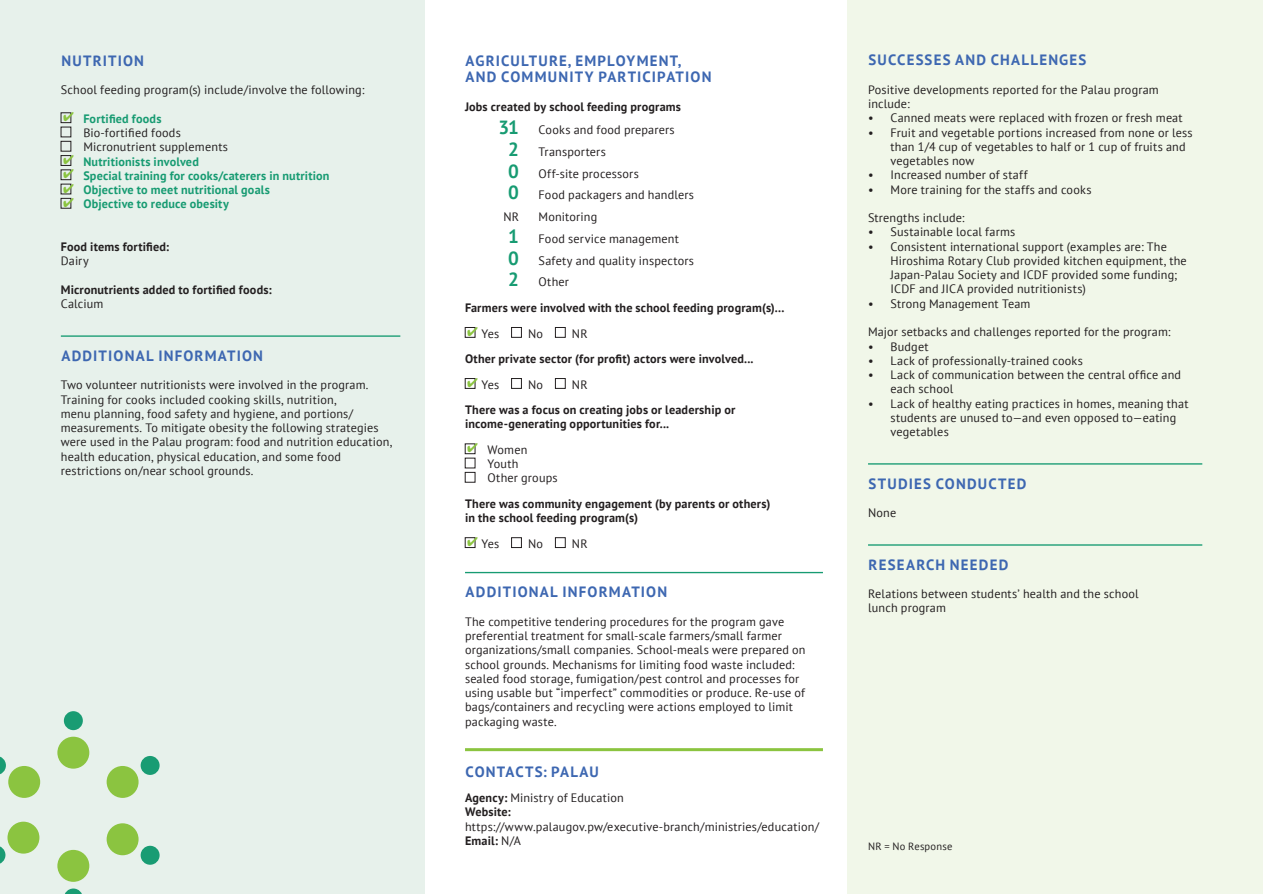
<style>
.page{position:relative;width:1263px;height:894px;background:#fff}
.page>*{position:absolute;margin:0;border:0;box-sizing:border-box;transform-origin:0 0}
.t1{font:700 14.85px/16.5px "PT Sans";letter-spacing:.08em;color:#3d67b1}
.t2{font:12.15px/14.2px "PT Sans";letter-spacing:.015em;color:#231f20}
.t3{font:700 12.15px/14.2px "PT Sans";letter-spacing:.015em;color:#231f20}
.t4{font:700 12.15px "PT Sans";letter-spacing:.015em;color:#179b72}
.t5{font:10.5px "PT Sans";letter-spacing:.02em;color:#231f20}
.s1{color:#8bc440}
.s2{font-weight:700;color:#179b72}
.s3{font-size:18.9px;color:#179b72}
.s4{font-weight:400}
.s5{font-weight:700;font-size:18.9px;color:#179b72}
.s6{font-weight:700}
</style>
<div class="page">
<div style="left:0;top:0;width:424px;height:893px;background:#e7f1eb"></div>
<div style="left:847px;top:0;width:416px;height:893px;background:#f1f7e9"></div>
<hr style="left:61px;top:335px;width:339px;height:1px;background:#179b72">
<div style="left:61px;top:113px;width:10px;height:10px;border:1px solid #231f20"></div>
<div style="left:61px;top:141px;width:10px;height:10px;border:1px solid #231f20"></div>
<div style="left:61px;top:155px;width:10px;height:10px;border:1px solid #231f20"></div>
<div style="left:61px;top:170px;width:10px;height:10px;border:1px solid #231f20"></div>
<div style="left:61px;top:198px;width:10px;height:10px;border:1px solid #231f20"></div>
<hr style="left:868px;top:463px;width:334px;height:1px;background:#179b72">
<hr style="left:868px;top:544px;width:334px;height:1px;background:#179b72">
<hr style="left:465px;top:571px;width:358px;height:2px;background:#179b72">
<hr style="left:465px;top:747px;width:358px;height:3px;background:#8bc440">
<div style="left:465px;top:327px;width:10px;height:10px;border:1px solid #231f20"></div>
<div style="left:511px;top:327px;width:10px;height:10px;border:1px solid #231f20"></div>
<div style="left:555px;top:327px;width:10px;height:10px;border:1px solid #231f20"></div>
<div style="left:465px;top:378px;width:10px;height:10px;border:1px solid #231f20"></div>
<div style="left:511px;top:378px;width:10px;height:10px;border:1px solid #231f20"></div>
<div style="left:555px;top:378px;width:10px;height:10px;border:1px solid #231f20"></div>
<div style="left:465px;top:472px;width:10px;height:10px;border:1px solid #231f20"></div>
<div style="left:465px;top:537px;width:10px;height:10px;border:1px solid #231f20"></div>
<div style="left:511px;top:537px;width:10px;height:10px;border:1px solid #231f20"></div>
<div style="left:555px;top:537px;width:10px;height:10px;border:1px solid #231f20"></div>
<div style="left:8px;top:765px;width:32px;height:32px;background:#8bc440;border-radius:50%"></div>
<div style="left:57px;top:736px;width:32px;height:32px;background:#8bc440;border-radius:50%"></div>
<div style="left:107px;top:765px;width:32px;height:32px;background:#8bc440;border-radius:50%"></div>
<div style="left:107px;top:823px;width:32px;height:31px;background:#8bc440;border-radius:50%"></div>
<div style="left:57px;top:849px;width:32px;height:32px;background:#8bc440;border-radius:50%"></div>
<div style="left:8px;top:821px;width:31px;height:32px;background:#8bc440;border-radius:50%"></div>
<div style="left:141px;top:755px;width:19px;height:19px;background:#199c73;border-radius:50%"></div>
<div style="left:141px;top:845px;width:19px;height:19px;background:#199c73;border-radius:50%"></div>
<svg style="left:65px;top:888px;width:17px;height:5px"></svg>
<svg style="left:0;top:846px;width:5px;height:18px"></svg>
<svg style="left:0;top:756px;width:6px;height:18px"></svg>
<div style="left:64px;top:711px;width:19px;height:18px;background:#199c73;border-radius:50%"></div>
<p class="t1" style="left:61px;top:52px;width:84px">NUTRITION</p>
<p class="t2" style="left:61px;top:83px;width:305px">School feeding program(s) include/involve the following:</p>
<p class="t2" style="left:83px;top:111px;width:146px;text-indent:-20px"><span class="s1">✔</span> <span class="s2">Fortified foods<br></span>Bio-fortified foods<br>Micronutrient supplements</p>
<p class="t4" style="left:63px;top:153px;width:137px"><span class="s1">✔</span> Nutritionists involved</p>
<p class="t4" style="left:63px;top:167px;width:268px"><span class="s1">✔</span> Special training for cooks/caterers in nutrition</p>
<p class="t4" style="left:63px;top:182px;width:208px"><span class="s1">✔</span> Objective to meet nutritional goals</p>
<p class="t4" style="left:63px;top:196px;width:167px"><span class="s1">✔</span> Objective to reduce obesity</p>
<p class="t3" style="left:61px;top:239px;width:110px">Food items fortified:</p>
<p class="t2" style="left:61px;top:254px;width:29px">Dairy</p>
<p class="t3" style="left:61px;top:282px;width:212px">Micronutrients added to fortified foods:</p>
<p class="t2" style="left:61px;top:296px;width:44px">Calcium</p>
<p class="t1" style="left:61px;top:347px;width:203px">ADDITIONAL INFORMATION</p>
<p class="t2" style="left:61px;top:377px;width:333px">Two volunteer nutritionists were involved in the program.<br>Training for cooks included cooking skills, nutrition,<br>menu planning, food safety and hygiene, and portions/ measurements. To mitigate obesity the following strategies were used in the Palau program: food and nutrition education, health education, physical education, and some food restrictions on/near school grounds.</p>
<p class="t1" style="left:465px;top:52px;width:247px">AGRICULTURE, EMPLOYMENT,<br>AND COMMUNITY PARTICIPATION</p>
<p class="t3" style="left:498px;top:95px;width:184px;line-height:23.2px;text-indent:-34px">Jobs created by school feeding programs<br><span class="s3">31</span> <span class="s4">Cooks and food preparers</span></p>
<p class="t2" style="left:508px;top:144px;width:99px"><span class="s5">2</span> Transporters</p>
<p class="t2" style="left:508px;top:166px;width:132px"><span class="s5">0</span> Off-site processors</p>
<p class="t2" style="left:508px;top:188px;width:187px"><span class="s5">0</span> Food packagers and handlers</p>
<p class="t2" style="left:503px;top:209px;width:17px">NR</p>
<p class="t2" style="left:508px;top:206px;width:187px;line-height:21.8px;text-indent:30px">Monitoring<br><span class="s5">1</span> Food service management<br><span class="s5">0</span> Safety and quality inspectors<br><span class="s5">2</span> Other</p>
<p class="t3" style="left:465px;top:300px;width:321px">Farmers were involved with the school feeding program(s)...</p>
<p class="t2" style="left:467px;top:326px;width:33px"><span class="s1">✔</span> Yes</p>
<p class="t2" style="left:528px;top:326px;width:16px">No</p>
<p class="t2" style="left:572px;top:326px;width:17px">NR</p>
<p class="t3" style="left:465px;top:351px;width:290px">Other private sector (for profit) actors were involved...</p>
<p class="t2" style="left:467px;top:377px;width:33px"><span class="s1">✔</span> Yes</p>
<p class="t2" style="left:528px;top:377px;width:16px">No</p>
<p class="t2" style="left:572px;top:377px;width:17px">NR</p>
<p class="t3" style="left:465px;top:402px;width:272px">There was a focus on creating jobs or leadership or income-generating opportunities for...</p>
<p class="t2" style="left:487px;top:442px;width:72px;text-indent:-20px"><span class="s1">✔</span> Women<br>Youth<br>Other groups</p>
<p class="t3" style="left:465px;top:496px;width:307px">There was community engagement (by parents or others) in the school feeding program(s)</p>
<p class="t2" style="left:467px;top:536px;width:33px"><span class="s1">✔</span> Yes</p>
<p class="t2" style="left:528px;top:536px;width:16px">No</p>
<p class="t2" style="left:572px;top:536px;width:17px">NR</p>
<p class="t1" style="left:465px;top:583px;width:203px">ADDITIONAL INFORMATION</p>
<p class="t2" style="left:465px;top:614px;width:342px">The competitive tendering procedures for the program gave preferential treatment for small-scale farmers/small farmer organizations/small companies. School-meals were prepared on school grounds. Mechanisms for limiting food waste included: sealed food storage, fumigation/pest control and processes for using usable but “imperfect” commodities or produce. Re-use of bags/containers and recycling were actions employed to limit packaging waste.</p>
<p class="t1" style="left:465px;top:762px;width:135px">CONTACTS: PALAU</p>
<p class="t2" style="left:465px;top:790px;width:160px"><span class="s6">Agency:</span> Ministry of Education<br><span class="s6">Website:</span></p>
<p class="t2" style="left:465px;top:818px;width:355px">https://www.palaugov.pw/executive-branch/ministries/education/<br><span class="s6">Email:</span> N/A</p>
<p class="t1" style="left:868px;top:51px;width:219px">SUCCESSES AND CHALLENGES</p>
<p class="t2" style="left:868px;top:82px;width:292px">Positive developments reported for the Palau program include:</p>
<p class="t2" style="left:868px;top:111px;width:316px">• Canned meats were replaced with frozen or fresh meat</p>
<p class="t2" style="left:890px;top:125px;width:303px;text-indent:-23px">• Fruit and vegetable portions increased from none or less than 1/4 cup of vegetables to half or 1 cup of fruits and vegetables now</p>
<p class="t2" style="left:868px;top:168px;width:161px">• Increased number of staff</p>
<p class="t2" style="left:868px;top:182px;width:225px">• More training for the staffs and cooks</p>
<p class="t2" style="left:868px;top:210px;width:98px">Strengths include:</p>
<p class="t2" style="left:868px;top:225px;width:149px">• Sustainable local farms</p>
<p class="t2" style="left:890px;top:239px;width:298px;text-indent:-23px">• Consistent international support (examples are: The Hiroshima Rotary Club provided kitchen equipment, the Japan-Palau Society and ICDF provided some funding; ICDF and JICA provided nutritionists)</p>
<p class="t2" style="left:868px;top:296px;width:164px">• Strong Management Team</p>
<p class="t2" style="left:868px;top:324px;width:304px">Major setbacks and challenges reported for the program:</p>
<p class="t2" style="left:868px;top:339px;width:62px">• Budget</p>
<p class="t2" style="left:868px;top:353px;width:216px">• Lack of professionally-trained cooks</p>
<p class="t2" style="left:890px;top:367px;width:292px;text-indent:-23px">• Lack of communication between the central office and each school</p>
<p class="t2" style="left:890px;top:396px;width:299px;text-indent:-23px">• Lack of healthy eating practices in homes, meaning that students are unused to—and even opposed to—eating vegetables</p>
<p class="t1" style="left:868px;top:474px;width:159px">STUDIES CONDUCTED</p>
<p class="t2" style="left:868px;top:505px;width:30px">None</p>
<p class="t1" style="left:868px;top:555px;width:141px">RESEARCH NEEDED</p>
<p class="t2" style="left:868px;top:586px;width:272px">Relations between students’ health and the school lunch program</p>
<p class="t5" style="left:868px;top:839px;width:86px">NR = No Response</p>
</div>
